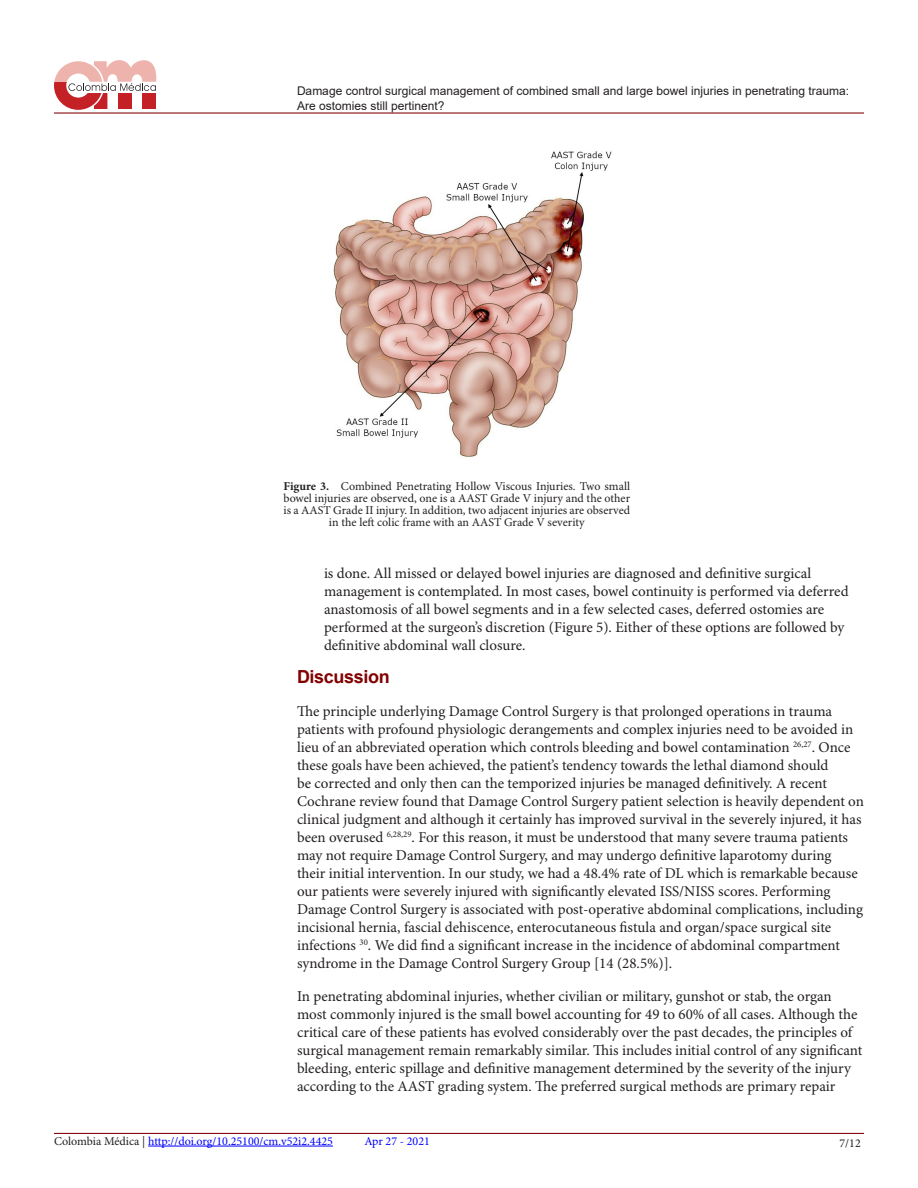
<style>
.page{position:relative;width:918px;height:1188px;background:#fff}
.page>*{position:absolute;margin:0;border:0;box-sizing:border-box;transform-origin:0 0}
.t1{font:700 18px "Arial";letter-spacing:-.02em;color:#820000}
.t2{font:15px/18px "Minion Pro";color:#231f20}
.t3{font:12px/12px "Minion Pro";color:#231f20;text-align:center}
.t4{font:12px/15px "Arial";color:#231f20}
.t5{font:12px "Minion Pro";color:#00f}
.s1{font-weight:700}
.s2{color:#231f20}
</style>
<div class="page">
<hr style="left:54px;top:112px;width:810px;height:2px;background:#8b0d10">
<hr style="left:54px;top:1133px;width:810px;height:1px;background:#8b0d10">
<hr style="left:148px;top:1146px;width:185px;height:1px;background:#00f">
<svg style="left:54px;top:60px;width:102px;height:50px"></svg>
<img style="left:333px;top:151px;width:279px;height:306px">
<p class="t4" style="left:297px;top:83px;width:554px">Damage control surgical management of combined small and large bowel injuries in penetrating trauma:<br>Are ostomies still pertinent?</p>
<p class="t3" style="left:284px;top:481px;width:348px"><span class="s1">Figure 3.</span> Combined Penetrating Hollow Viscous Injuries. Two small bowel injuries are observed, one is a AAST Grade V injury and the other is a AAST Grade II injury. In addition, two adjacent injuries are observed in the left colic frame with an AAST Grade V severity</p>
<p class="t2" style="left:324px;top:565px;width:526px">is done. All missed or delayed bowel injuries are diagnosed and definitive surgical management is contemplated. In most cases, bowel continuity is performed via deferred anastomosis of all bowel segments and in a few selected cases, deferred ostomies are performed at the surgeon’s discretion (Figure 5). Either of these options are followed by definitive abdominal wall closure.</p>
<p class="t1" style="left:297px;top:664px;width:94px">Discussion</p>
<p class="t2" style="left:297px;top:703px;width:568px">The principle underlying Damage Control Surgery is that prolonged operations in trauma patients with profound physiologic derangements and complex injuries need to be avoided in lieu of an abbreviated operation which controls bleeding and bowel contamination <sup>26,27</sup>. Once these goals have been achieved, the patient’s tendency towards the lethal diamond should<br>be corrected and only then can the temporized injuries be managed definitively. A recent Cochrane review found that Damage Control Surgery patient selection is heavily dependent on clinical judgment and although it certainly has improved survival in the severely injured, it has been overused <sup>6,28,29</sup>. For this reason, it must be understood that many severe trauma patients may not require Damage Control Surgery, and may undergo definitive laparotomy during<br>their initial intervention. In our study, we had a 48.4% rate of DL which is remarkable because our patients were severely injured with significantly elevated ISS/NISS scores. Performing Damage Control Surgery is associated with post-operative abdominal complications, including incisional hernia, fascial dehiscence, enterocutaneous fistula and organ/space surgical site infections <sup>30</sup>. We did find a significant increase in the incidence of abdominal compartment syndrome in the Damage Control Surgery Group [14 (28.5%)].</p>
<p class="t2" style="left:297px;top:988px;width:567px">In penetrating abdominal injuries, whether civilian or military, gunshot or stab, the organ most commonly injured is the small bowel accounting for 49 to 60% of all cases. Although the critical care of these patients has evolved considerably over the past decades, the principles of surgical management remain remarkably similar. This includes initial control of any significant bleeding, enteric spillage and definitive management determined by the severity of the injury according to the AAST grading system. The preferred surgical methods are primary repair</p>
<p class="t5" style="left:54px;top:1134px;width:280px"><span class="s2">Colombia Médica |</span> http://doi.org/10.25100/cm.v52i2.4425</p>
<p class="t5" style="left:364px;top:1134px;width:67px">Apr 27 - 2021</p>
<p class="t3" style="left:840px;top:1138px;width:23px">7/12</p>
</div>
